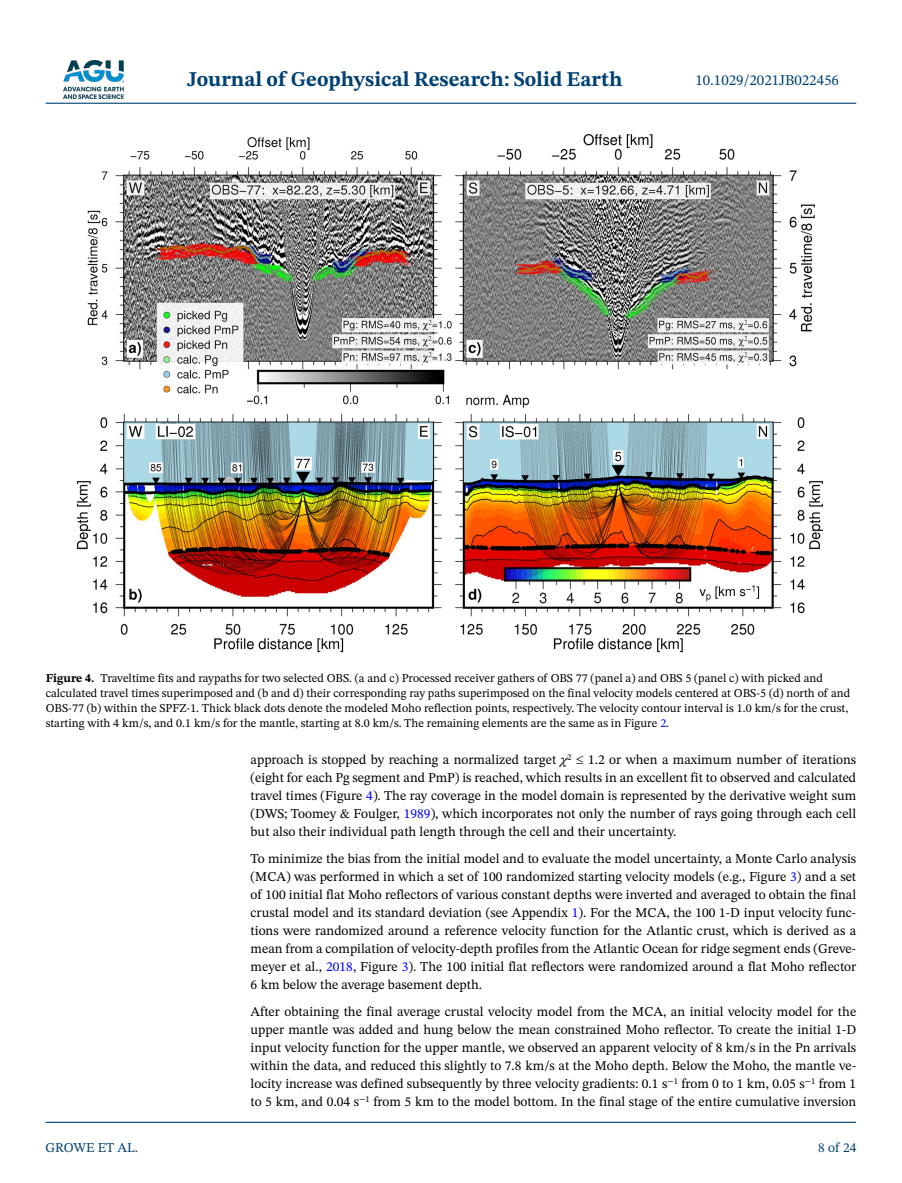
<style>
.page{position:relative;width:902px;height:1183px;background:#fff}
.page>*{position:absolute;margin:0;border:0;box-sizing:border-box;transform-origin:0 0}
.t1{font:700 21px "STIX Two Text";color:#004174}
.t2{font:15px "STIX Two Text";color:#004174}
.t3{font:13.5px/18px "STIX Two Text";color:#000;text-align:justify}
.t4{font:13.5px "STIX Two Text";color:#004174}
.t5{font:12px/15px "STIX Two Text";color:#000}
.s1{font-weight:700}
.s2{color:#00f}
.s3{font-style:italic}
</style>
<div class="page">
<img style="left:63px;top:60px;width:60px;height:39px">
<hr style="left:46px;top:103px;width:810px;height:1px;background:#004174">
<hr style="left:45px;top:1121px;width:810px;height:1px;background:#004174">
<img style="left:77px;top:134px;width:746px;height:518px">
<h1 class="t1" style="left:187px;top:64px;width:437px">Journal of Geophysical Research: Solid Earth</h1>
<p class="t2" style="left:695px;top:69px;width:145px">10.1029/2021JB022456</p>
<p class="t5" style="left:46px;top:670px;width:805px"><span class="s1">Figure 4.</span> Traveltime fits and raypaths for two selected OBS. (a and c) Processed receiver gathers of OBS 77 (panel a) and OBS 5 (panel c) with picked and calculated travel times superimposed and (b and d) their corresponding ray paths superimposed on the final velocity models centered at OBS-5 (d) north of and OBS-77 (b) within the SPFZ-1. Thick black dots denote the modeled Moho reflection points, respectively. The velocity contour interval is 1.0 km/s for the crust, starting with 4 km/s, and 0.1 km/s for the mantle, starting at 8.0 km/s. The remaining elements are the same as in Figure <span class="s2">2</span>.</p>
<p class="t4" style="left:45px;top:1137px;width:94px">GROWE ET AL.</p>
<p class="t3" style="left:250px;top:750px;width:607px">approach is stopped by reaching a normalized target <span class="s3">χ</span><sup>2</sup> ≤ 1.2 or when a maximum number of iterations (eight for each Pg segment and PmP) is reached, which results in an excellent fit to observed and calculated travel times (Figure <span class="s2">4</span>). The ray coverage in the model domain is represented by the derivative weight sum (DWS; Toomey &amp; Foulger, <span class="s2">1989</span>), which incorporates not only the number of rays going through each cell but also their individual path length through the cell and their uncertainty.</p>
<p class="t3" style="left:250px;top:849px;width:607px">To minimize the bias from the initial model and to evaluate the model uncertainty, a Monte Carlo analysis (MCA) was performed in which a set of 100 randomized starting velocity models (e.g., Figure <span class="s2">3</span>) and a set of 100 initial flat Moho reflectors of various constant depths were inverted and averaged to obtain the final crustal model and its standard deviation (see Appendix <span class="s2">1</span>). For the MCA, the 100 1-D input velocity func&shy;tions were randomized around a reference velocity function for the Atlantic crust, which is derived as a mean from a compilation of velocity-depth profiles from the Atlantic Ocean for ridge segment ends (Greve&shy;meyer et al., <span class="s2">2018</span>, Figure <span class="s2">3</span>). The 100 initial flat reflectors were randomized around a flat Moho reflector 6 km below the average basement depth.</p>
<p class="t3" style="left:250px;top:1002px;width:607px">After obtaining the final average crustal velocity model from the MCA, an initial velocity model for the upper mantle was added and hung below the mean constrained Moho reflector. To create the initial 1-D input velocity function for the upper mantle, we observed an apparent velocity of 8 km/s in the Pn arrivals within the data, and reduced this slightly to 7.8 km/s at the Moho depth. Below the Moho, the mantle ve&shy;locity increase was defined subsequently by three velocity gradients: 0.1 s<sup>−1</sup> from 0 to 1 km, 0.05 s<sup>−1</sup> from 1 to 5 km, and 0.04 s<sup>−1</sup> from 5 km to the model bottom. In the final stage of the entire cumulative inversion</p>
<p class="t4" style="left:818px;top:1137px;width:40px">8 of 24</p>
</div>
